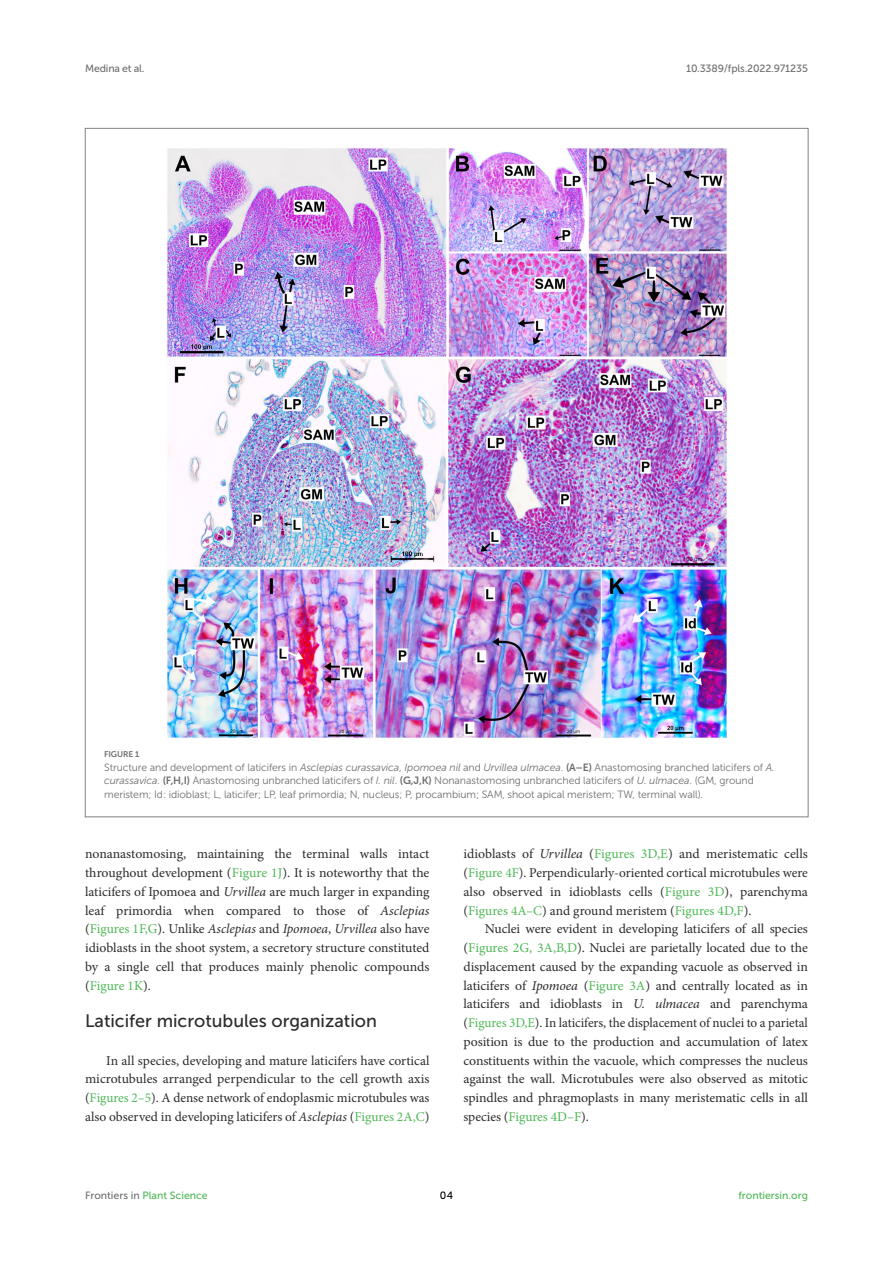
<style>
.page{position:relative;width:893px;height:1263px;background:#fff}
.page>*{position:absolute;margin:0;border:0;box-sizing:border-box;transform-origin:0 0}
.HEAD_2{font:18px "Museo Sans 500";color:#2b2b2a}
.TEXT_FLUSH{font:13.5px/18.8px "Minion Pro";color:#2b2b2a;text-align:justify}
.TEXT{font:13.5px/18.8px "Minion Pro";letter-spacing:-.005em;color:#2b2b2a;text-align:justify}
.FIG_LEG{font:10.5px/13.5px "Museo Sans 300";letter-spacing:-.01em;color:#706f70}
.t1{font:10.5px "Museo Sans 500";color:#4eb855}
.t2{font:10.5px "Museo Sans 500";letter-spacing:-.015em;color:#706f70}
.t3{font:10.5px "Museo Sans 500";color:#000}
.FIG_HD{font:8.25px "Museo Sans 700";letter-spacing:-.01em;color:#706f70}
.s1{font-style:italic}
.s2{font-family:"Museo Sans 700"}
.s3{color:#4eb855}
.s4{color:#706f70}
</style>
<div class="page">
<img style="left:166px;top:147px;width:561px;height:592px">
<p class="t2" style="left:85px;top:63px;width:61px">Medina et al.</p>
<p class="t2" style="left:686px;top:63px;width:123px">10.3389/fpls.2022.971235</p>
<p class="FIG_HD" style="left:104px;top:750px;width:37px">FIGURE 1</p>
<p class="FIG_LEG" style="left:104px;top:761px;width:672px">Structure and development of laticifers in <span class="s1">Asclepias curassavica</span>, <span class="s1">Ipomoea nil</span> and <span class="s1">Urvillea ulmacea</span>. <span class="s2">(A–E)</span> Anastomosing branched laticifers of <span class="s1">A. curassavica</span>. <span class="s2">(F,H,I)</span> Anastomosing unbranched laticifers of <span class="s1">I. nil</span>. <span class="s2">(G,J,K)</span> Nonanastomosing unbranched laticifers of <span class="s1">U. ulmacea</span>. (GM, ground meristem; Id: idioblast; L, laticifer; LP, leaf primordia; N, nucleus; P, procambium; SAM, shoot apical meristem; TW, terminal wall).</p>
<p class="TEXT_FLUSH" style="left:85px;top:845px;width:346px">nonanastomosing, maintaining the terminal walls intact throughout development (<span class="s3">Figure 1J</span>). It is noteworthy that the laticifers of Ipomoea and <span class="s1">Urvillea</span> are much larger in expanding leaf primordia when compared to those of <span class="s1">Asclepias </span>(<span class="s3">Figures 1F,G</span>). Unlike <span class="s1">Asclepias</span> and <span class="s1">Ipomoea</span>, <span class="s1">Urvillea</span> also have idioblasts in the shoot system, a secretory structure constituted by a single cell that produces mainly phenolic compounds (<span class="s3">Figure 1K</span>).</p>
<p class="HEAD_2" style="left:85px;top:1011px;width:293px">Laticifer microtubules organization</p>
<p class="TEXT_FLUSH" style="left:85px;top:1051px;width:346px;text-indent:21px">In all species, developing and mature laticifers have cortical microtubules arranged perpendicular to the cell growth axis (<span class="s3">Figures 2–5</span>). A dense network of endoplasmic microtubules was also observed in developing laticifers of <span class="s1">Asclepias</span> (<span class="s3">Figures 2A,C</span>)</p>
<p class="TEXT_FLUSH" style="left:463px;top:845px;width:346px">idioblasts of <span class="s1">Urvillea</span> (<span class="s3">Figures 3D,E</span>) and meristematic cells (<span class="s3">Figure 4F</span>). Perpendicularly-oriented cortical microtubules were also observed in idioblasts cells (<span class="s3">Figure 3D</span>), parenchyma (<span class="s3">Figures 4A–C</span>) and ground meristem (<span class="s3">Figures 4D,F</span>).</p>
<p class="TEXT" style="left:463px;top:920px;width:346px;text-indent:21px">Nuclei were evident in developing laticifers of all species (<span class="s3">Figures 2G, 3A,B,D</span>). Nuclei are parietally located due to the displacement caused by the expanding vacuole as observed in laticifers of <span class="s1">Ipomoea</span> (<span class="s3">Figure 3A</span>) and centrally located as in laticifers and idioblasts in <span class="s1">U. ulmacea</span> and parenchyma (<span class="s3">Figures 3D,E</span>). In laticifers, the displacement of nuclei to a parietal position is due to the production and accumulation of latex constituents within the vacuole, which compresses the nucleus against the wall. Microtubules were also observed as mitotic spindles and phragmoplasts in many meristematic cells in all species (<span class="s3">Figures 4D–F</span>).</p>
<p class="t1" style="left:85px;top:1190px;width:124px"><span class="s4">Frontiers in</span> Plant Science</p>
<p class="t3" style="left:440px;top:1190px;width:15px">04</p>
<p class="t1" style="left:738px;top:1190px;width:71px">frontiersin.org</p>
</div>
